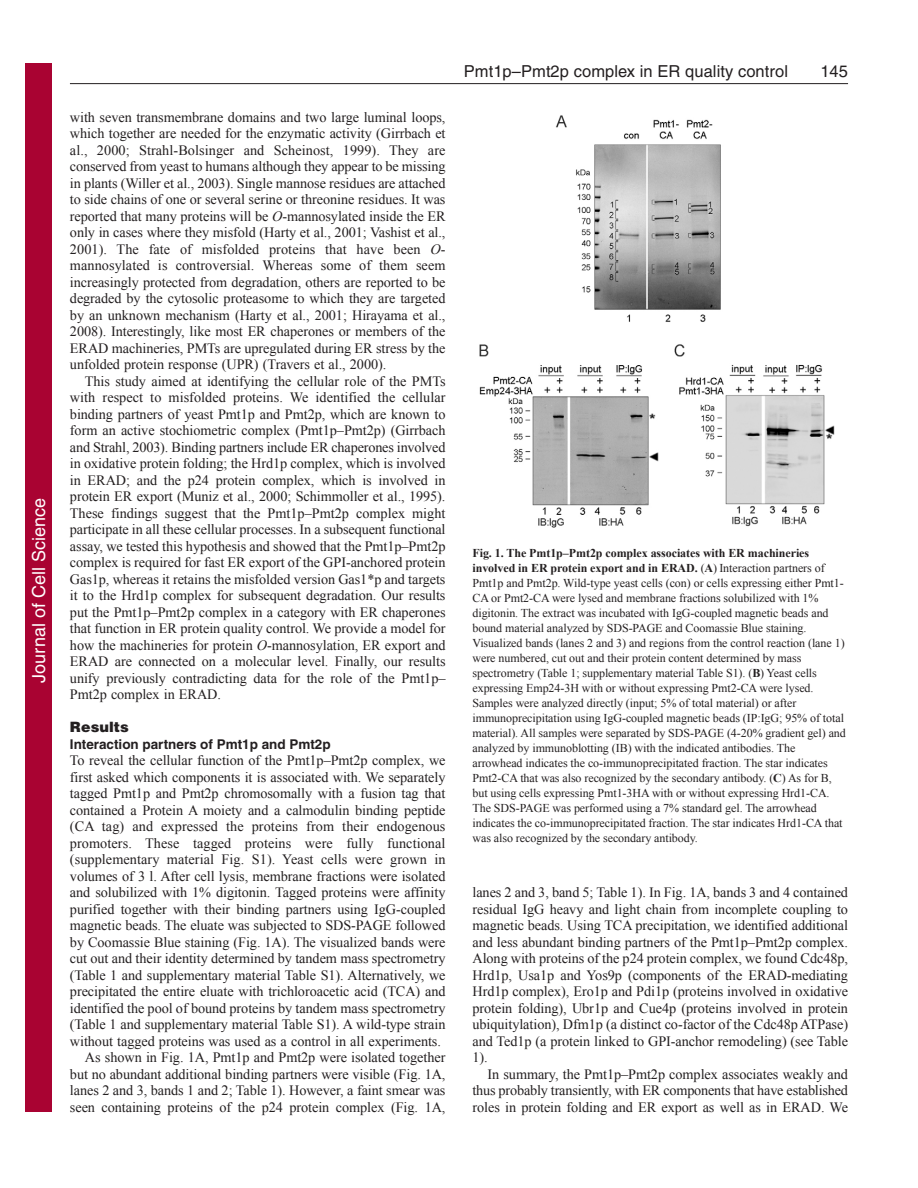
<style>
.page{position:relative;width:918px;height:1188px;background:#fff}
.page>*{position:absolute;margin:0;border:0;box-sizing:border-box;transform-origin:0 0}
.t1{font:18px "Helvetica";color:#fff}
.t2{font:16.5px "Helvetica";letter-spacing:.005em;color:#231f20}
.t3{font:14.25px/16.5px "Times New Roman";letter-spacing:-.005em;color:#231f20;text-align:justify}
.t4{font:900 14.25px "Helvetica";letter-spacing:.005em;color:#231f20}
.t5{font:700 13.5px "Helvetica";color:#231f20}
.t6{font:12px/15px "Times New Roman";letter-spacing:-.005em;color:#231f20}
.s1{font-style:italic}
.s2{font-weight:700}
</style>
<div class="page">
<hr style="left:70px;top:83px;width:778px;height:1px;background:#231f20">
<img style="left:479px;top:115px;width:356px;height:413px">
<div style="left:26px;top:64px;width:26px;height:1048px;background:#a90332"></div>
<p class="t1" style="left:28px;top:683px;width:186px;rotate:-90deg">Journal of Cell Science</p>
<p class="t3" style="left:70px;top:108px;width:377px">with seven transmembrane domains and two large luminal loops, which together are needed for the enzymatic activity (Girrbach et al., 2000; Strahl-Bolsinger and Scheinost, 1999). They are conserved from yeast to humans although they appear to be missing in plants (Willer et al., 2003). Single mannose residues are attached to side chains of one or several serine or threonine residues. It was reported that many proteins will be <span class="s1">O</span>-mannosylated inside the ER only in cases where they misfold (Harty et al., 2001; Vashist et al., 2001). The fate of misfolded proteins that have been <span class="s1">O&shy;</span>mannosylated is controversial. Whereas some of them seem increasingly protected from degradation, others are reported to be degraded by the cytosolic proteasome to which they are targeted by an unknown mechanism (Harty et al., 2001; Hirayama et al., 2008). Interestingly, like most ER chaperones or members of the ERAD machineries, PMTs are upregulated during ER stress by the unfolded protein response (UPR) (Travers et al., 2000).</p>
<p class="t3" style="left:70px;top:372px;width:377px;text-indent:15px">This study aimed at identifying the cellular role of the PMTs with respect to misfolded proteins. We identified the cellular binding partners of yeast Pmt1p and Pmt2p, which are known to form an active stochiometric complex (Pmt1p–Pmt2p) (Girrbach and Strahl, 2003). Binding partners include ER chaperones involved in oxidative protein folding; the Hrd1p complex, which is involved in ERAD; and the p24 protein complex, which is involved in protein ER export (Muniz et al., 2000; Schimmoller et al., 1995).<br>These findings suggest that the Pmt1p–Pmt2p complex might participate in all these cellular processes. In a subsequent functional assay, we tested this hypothesis and showed that the Pmt1p–Pmt2p complex is required for fast ER export of the GPI-anchored protein Gas1p, whereas it retains the misfolded version Gas1*p and targets it to the Hrd1p complex for subsequent degradation. Our results put the Pmt1p–Pmt2p complex in a category with ER chaperones that function in ER protein quality control. We provide a model for how the machineries for protein <span class="s1">O</span>-mannosylation, ER export and ERAD are connected on a molecular level. Finally, our results unify previously contradicting data for the role of the Pmt1p– Pmt2p complex in ERAD.</p>
<p class="t4" style="left:70px;top:722px;width:60px">Results</p>
<p class="t5" style="left:70px;top:739px;width:262px">Interaction partners of Pmt1p and Pmt2p</p>
<p class="t3" style="left:70px;top:752px;width:377px">To reveal the cellular function of the Pmt1p–Pmt2p complex, we</p>
<p class="t3" style="left:70px;top:768px;width:377px">first asked which components it is associated with. We separately</p>
<p class="t3" style="left:70px;top:785px;width:377px">tagged Pmt1p and Pmt2p chromosomally with a fusion tag that</p>
<p class="t3" style="left:70px;top:801px;width:377px">contained a Protein A moiety and a calmodulin binding peptide</p>
<p class="t3" style="left:70px;top:818px;width:377px">(CA tag) and expressed the proteins from their endogenous</p>
<p class="t3" style="left:70px;top:834px;width:377px">promoters. These tagged proteins were fully functional</p>
<p class="t3" style="left:70px;top:851px;width:377px">(supplementary material Fig. S1). Yeast cells were grown in</p>
<p class="t3" style="left:70px;top:867px;width:377px">volumes of 3 l. After cell lysis, membrane fractions were isolated</p>
<p class="t3" style="left:70px;top:884px;width:377px">and solubilized with 1% digitonin. Tagged proteins were affinity</p>
<p class="t3" style="left:70px;top:900px;width:377px">purified together with their binding partners using IgG-coupled</p>
<p class="t3" style="left:70px;top:917px;width:377px">magnetic beads. The eluate was subjected to SDS-PAGE followed</p>
<p class="t3" style="left:70px;top:933px;width:377px">by Coomassie Blue staining (Fig. 1A). The visualized bands were</p>
<p class="t3" style="left:70px;top:950px;width:377px">cut out and their identity determined by tandem mass spectrometry</p>
<p class="t3" style="left:70px;top:966px;width:377px">(Table 1 and supplementary material Table S1). Alternatively, we</p>
<p class="t3" style="left:70px;top:983px;width:377px">precipitated the entire eluate with trichloroacetic acid (TCA) and</p>
<p class="t3" style="left:70px;top:999px;width:377px">identified the pool of bound proteins by tandem mass spectrometry</p>
<p class="t3" style="left:70px;top:1016px;width:377px">(Table 1 and supplementary material Table S1). A wild-type strain</p>
<p class="t3" style="left:70px;top:1032px;width:373px">without tagged proteins was used as a control in all experiments.</p>
<p class="t3" style="left:85px;top:1049px;width:362px">As shown in Fig. 1A, Pmt1p and Pmt2p were isolated together</p>
<p class="t3" style="left:70px;top:1065px;width:377px">but no abundant additional binding partners were visible (Fig. 1A,</p>
<p class="t3" style="left:70px;top:1082px;width:377px">lanes 2 and 3, bands 1 and 2; Table 1). However, a faint smear was</p>
<p class="t3" style="left:70px;top:1098px;width:377px">seen containing proteins of the p24 protein complex (Fig. 1A,</p>
<p class="t2" style="left:464px;top:65px;width:326px">Pmt1p–Pmt2p complex in ER quality control</p>
<p class="t2" style="left:820px;top:65px;width:29px">145</p>
<p class="t6" style="left:472px;top:546px;width:375px"><span class="s2">Fig. 1. The Pmt1p–Pmt2p complex associates with ER machineries involved in ER protein export and in ERAD.</span> (<span class="s2">A</span>) Interaction partners of Pmt1p and Pmt2p. Wild-type yeast cells (con) or cells expressing either Pmt1- CA or Pmt2-CA were lysed and membrane fractions solubilized with 1% digitonin. The extract was incubated with IgG-coupled magnetic beads and bound material analyzed by SDS-PAGE and Coomassie Blue staining.<br>Visualized bands (lanes 2 and 3) and regions from the control reaction (lane 1) were numbered, cut out and their protein content determined by mass spectrometry (Table 1; supplementary material Table S1). (<span class="s2">B</span>) Yeast cells expressing Emp24-3H with or without expressing Pmt2-CA were lysed.<br>Samples were analyzed directly (input; 5% of total material) or after immunoprecipitation using IgG-coupled magnetic beads (IP:IgG; 95% of total material). All samples were separated by SDS-PAGE (4-20% gradient gel) and analyzed by immunoblotting (IB) with the indicated antibodies. The arrowhead indicates the co-immunoprecipitated fraction. The star indicates Pmt2-CA that was also recognized by the secondary antibody. (<span class="s2">C</span>) As for B, but using cells expressing Pmt1-3HA with or without expressing Hrd1-CA.<br>The SDS-PAGE was performed using a 7% standard gel. The arrowhead indicates the co-immunoprecipitated fraction. The star indicates Hrd1-CA that was also recognized by the secondary antibody.</p>
<p class="t3" style="left:472px;top:884px;width:377px">lanes 2 and 3, band 5; Table 1). In Fig. 1A, bands 3 and 4 contained residual IgG heavy and light chain from incomplete coupling to magnetic beads. Using TCA precipitation, we identified additional and less abundant binding partners of the Pmt1p–Pmt2p complex.<br>Along with proteins of the p24 protein complex, we found Cdc48p, Hrd1p, Usa1p and Yos9p (components of the ERAD-mediating Hrd1p complex), Ero1p and Pdi1p (proteins involved in oxidative protein folding), Ubr1p and Cue4p (proteins involved in protein ubiquitylation), Dfm1p (a distinct co-factor of the Cdc48p ATPase) and Ted1p (a protein linked to GPI-anchor remodeling) (see Table 1).</p>
<p class="t3" style="left:472px;top:1065px;width:377px;text-indent:15px">In summary, the Pmt1p–Pmt2p complex associates weakly and thus probably transiently, with ER components that have established roles in protein folding and ER export as well as in ERAD. We</p>
</div>
